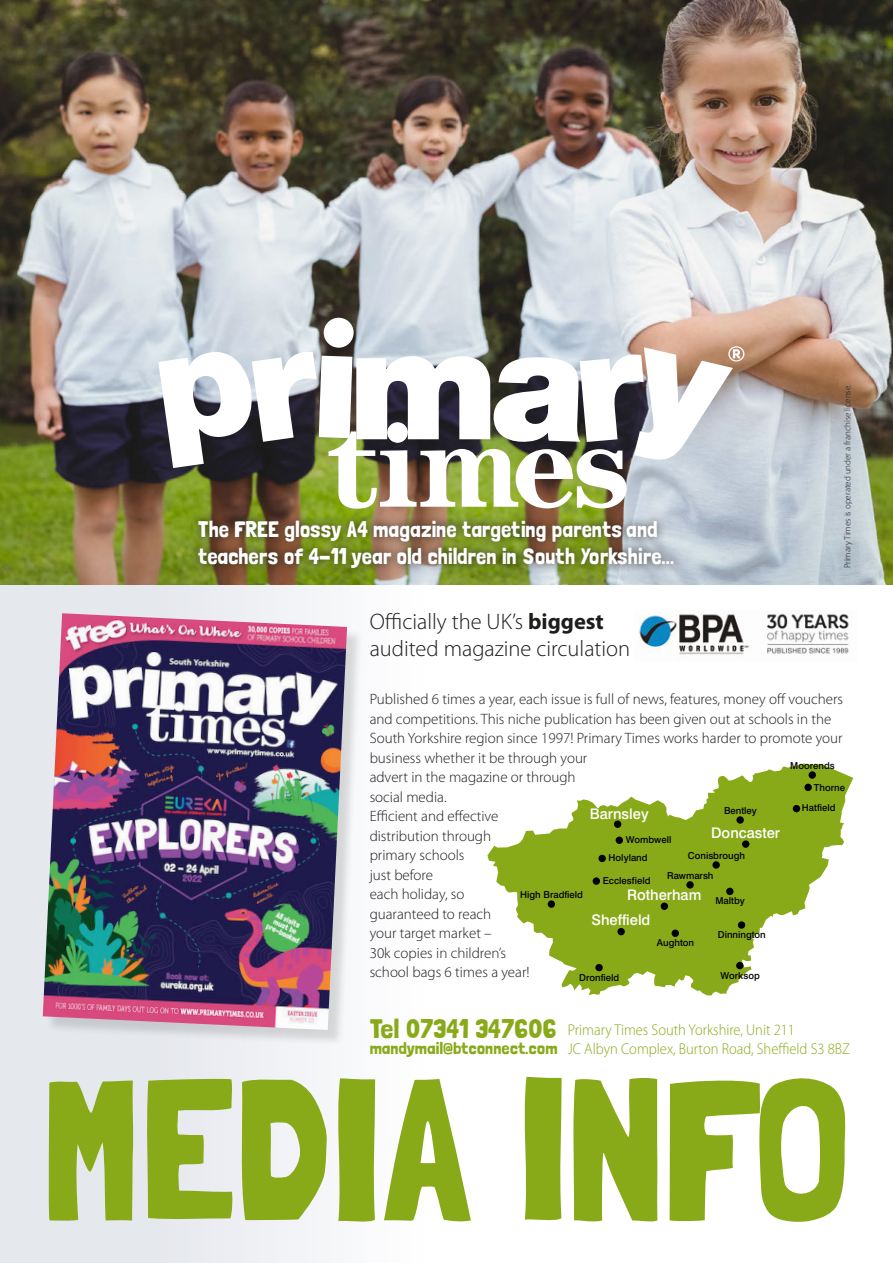
<style>
.page{position:relative;width:893px;height:1263px;background:#fff}
.page>*{position:absolute;margin:0;border:0;box-sizing:border-box;transform-origin:0 0}
.t1{font:200.7px "Londrina Solid";color:#88aa18}
.t2{font:26.7px "Londrina Solid";color:#88aa18;scale:1.07 1}
.t3{font:22.5px/27px "Londrina Solid";color:#fff}
.t4{font:300 22.5px/27px "Myriad Pro";color:#1d1d1b}
.t5{font:16.8px "Londrina Solid";color:#88aa18;scale:1.07 1}
.t6{font:300 15.75px/18.8px "Myriad Pro";color:#88aa18;scale:.93 1}
.t7{font:300 15px/19.5px "Myriad Pro";color:#1d1d1b}
.t8{font:500 14.7px "Swiss 721 BT";color:#fff}
.t9{font:500 9.6px/20px "Swiss 721 BT";color:#000}
.t10{font:300 9px "Myriad Pro";color:#1d1d1b}
.s1{font-weight:700}
</style>
<div class="page">
<img style="left:1px;top:0;width:892px;height:586px">
<div style="left:0;top:586px;width:893px;height:677px;background:linear-gradient(to right,#e6e9ee,#fff)"></div>
<div style="left:45px;top:616px;width:318px;height:430px;background:#1d1d1b;opacity:.15"></div>
<img style="left:43px;top:613px;width:304px;height:417px">
<svg style="left:484px;top:760px;width:371px;height:237px;fill:#88aa18"></svg>
<div style="left:742px;top:840px;width:7px;height:8px;background:#000;border-radius:50%"></div>
<div style="left:617px;top:928px;width:8px;height:7px;background:#000;border-radius:50%"></div>
<div style="left:661px;top:902px;width:7px;height:8px;background:#000;border-radius:50%"></div>
<div style="left:614px;top:820px;width:7px;height:8px;background:#000;border-radius:50%"></div>
<div style="left:736px;top:962px;width:7px;height:7px;background:#000;border-radius:50%"></div>
<div style="left:738px;top:921px;width:7px;height:8px;background:#000;border-radius:50%"></div>
<div style="left:726px;top:888px;width:8px;height:7px;background:#000;border-radius:50%"></div>
<div style="left:672px;top:929px;width:7px;height:8px;background:#000;border-radius:50%"></div>
<div style="left:595px;top:964px;width:8px;height:7px;background:#000;border-radius:50%"></div>
<div style="left:593px;top:877px;width:7px;height:8px;background:#000;border-radius:50%"></div>
<div style="left:598px;top:855px;width:8px;height:7px;background:#000;border-radius:50%"></div>
<div style="left:616px;top:836px;width:7px;height:8px;background:#000;border-radius:50%"></div>
<div style="left:804px;top:784px;width:8px;height:7px;background:#000;border-radius:50%"></div>
<div style="left:793px;top:805px;width:7px;height:7px;background:#000;border-radius:50%"></div>
<div style="left:736px;top:816px;width:8px;height:8px;background:#000;border-radius:50%"></div>
<div style="left:712px;top:861px;width:8px;height:8px;background:#000;border-radius:50%"></div>
<div style="left:686px;top:881px;width:8px;height:7px;background:#000;border-radius:50%"></div>
<div style="left:808px;top:771px;width:8px;height:8px;background:#000;border-radius:50%"></div>
<div style="left:548px;top:900px;width:7px;height:8px;background:#000;border-radius:50%"></div>
<img style="left:634px;top:610px;width:223px;height:52px">
<div style="left:323px;top:317px;width:31px;height:31px;background:#fff;border-radius:50%"></div>
<svg style="left:158px;top:346px;width:586px;height:163px"></svg>
<div style="left:387px;top:422px;width:21px;height:21px;background:#fff;border-radius:50%"></div>
<div style="left:189px;top:510px;width:494px;height:67px;background:#1d1d1b;opacity:.54"></div>
<h3 class="t3" style="left:198px;top:515px;width:477px">The FREE glossy A4 magazine targeting parents and teachers of 4-11 year old children in South Yorkshire...</h3>
<h3 class="t4" style="left:370px;top:608px;width:262px">Officially the UK’s <span class="s1">biggest </span>audited magazine circulation</h3>
<p class="t10" style="left:842px;top:568px;width:186px;rotate:-90deg">Primary Times is operated under a franchise license.</p>
<p class="t7" style="left:370px;top:690px;width:475px">Published 6 times a year, each issue is full of news, features, money off vouchers and competitions. This niche publication has been given out at schools in the South Yorkshire region since 1997! Primary Times works harder to promote your business whether it be through your<br>advert in the magazine or through<br>social media.<br>Efficient and effective<br>distribution through<br>primary schools<br>just before<br>each holiday, so<br>guaranteed to reach<br>your target market –<br>30k copies in children’s<br>school bags 6 times a year!</p>
<p class="t9" style="left:790px;top:755px;width:46px">Moorends</p>
<p class="t9" style="left:814px;top:778px;width:33px">Thorne</p>
<p class="t9" style="left:724px;top:800px;width:34px">Bentley</p>
<p class="t9" style="left:802px;top:798px;width:35px">Hatfield</p>
<p class="t9" style="left:667px;top:845px;width:79px;text-indent:21px">Conisbrough<br>Rawmarsh</p>
<p class="t8" style="left:590px;top:805px;width:60px">Barnsley</p>
<p class="t8" style="left:711px;top:823px;width:70px">Doncaster</p>
<p class="t9" style="left:626px;top:829px;width:47px">Wombwell</p>
<p class="t9" style="left:609px;top:848px;width:41px">Holyland</p>
<p class="t9" style="left:603px;top:870px;width:49px">Ecclesfield</p>
<p class="t8" style="left:627px;top:886px;width:76px">Rotherham</p>
<p class="t9" style="left:520px;top:884px;width:64px">High Bradfield</p>
<p class="t9" style="left:715px;top:891px;width:31px">Maltby</p>
<p class="t8" style="left:591px;top:911px;width:60px">Sheffield</p>
<p class="t9" style="left:718px;top:925px;width:50px">Dinnington</p>
<p class="t9" style="left:657px;top:933px;width:39px">Aughton</p>
<p class="t9" style="left:720px;top:965px;width:41px">Worksop</p>
<p class="t9" style="left:579px;top:967px;width:42px">Dronfield</p>
<h2 class="t2" style="left:370px;top:1013px;width:176px">Tel 07341 347606</h2>
<p class="t5" style="left:370px;top:1038px;width:177px">mandymail@btconnect.com</p>
<p class="t6" style="left:568px;top:1020px;width:305px">Primary Times South Yorkshire, Unit 211<br>JC Albyn Complex, Burton Road, Sheffield S3 8BZ</p>
<h1 class="t1" style="left:43px;top:1032px;width:809px">MEDIA INFO</h1>
</div>
